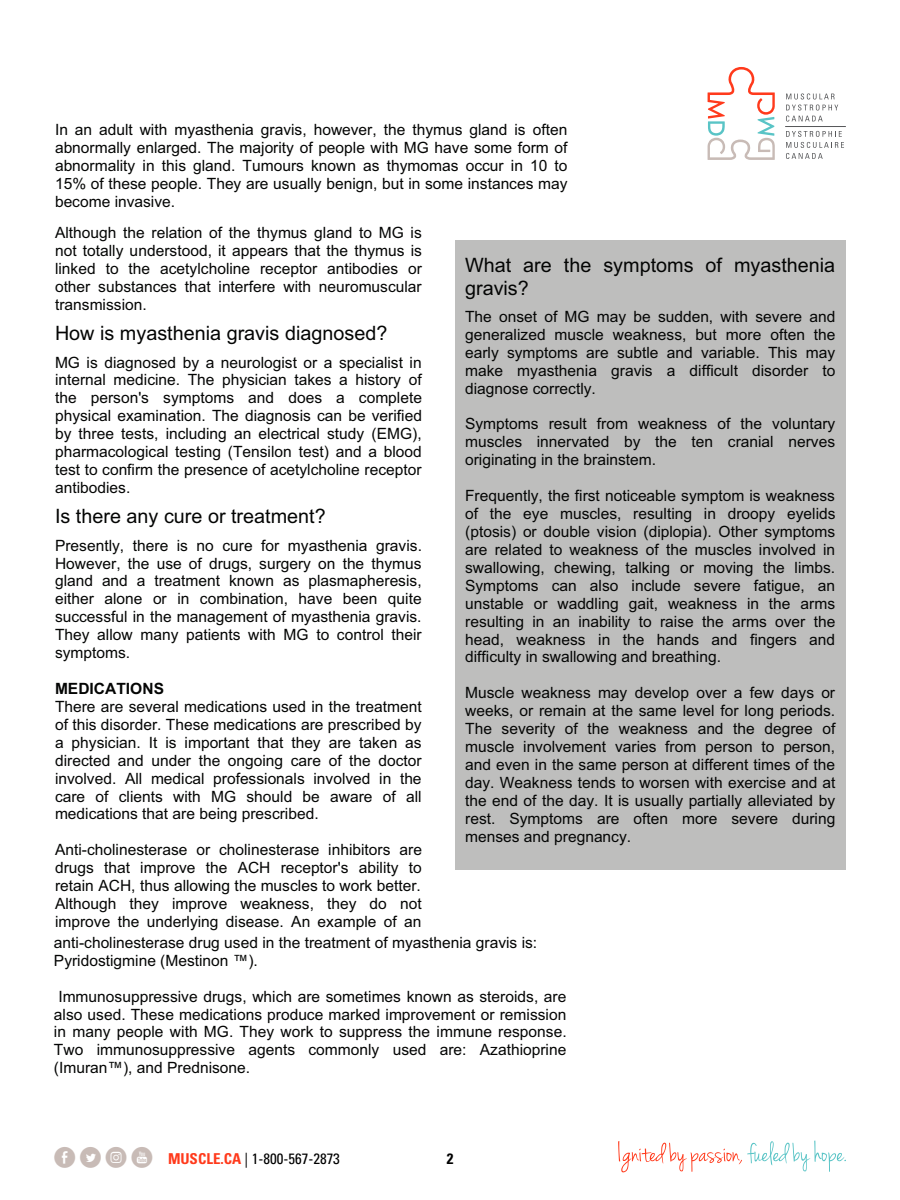
<style>
.page{position:relative;width:900px;height:1200px;background:#fff}
.page>*{position:absolute;margin:0;border:0;box-sizing:border-box;transform-origin:0 0}
.t1{font:20.55px "Social Media Circled";color:#c8bbb6}
.t2{font:19.8px/22.8px "Arial";color:#040504}
.t3{font:15.6px/17.9px "Arial";color:#040504;text-align:justify}
.t4{font:condensed 15px "Univers";color:#000}
.t5{font:700 condensed 15px "Univers";color:#000}
.s1{font-weight:700}
.s2{font-weight:700;color:#ff3a1c}
</style>
<div class="page">
<svg style="left:618px;top:1141px;width:228px;height:31px"></svg>
<svg style="left:708px;top:67px;width:67px;height:93px"></svg>
<svg style="left:785px;top:93px;width:61px;height:66px"></svg>
<div style="left:455px;top:240px;width:391px;height:630px;background:#bebebd"></div>
<p class="t3" style="left:55px;top:121px;width:514px">In an adult with myasthenia gravis, however, the thymus gland is often abnormally enlarged. The majority of people with MG have some form of abnormality in this gland. Tumours known as thymomas occur in 10 to 15% of these people. They are usually benign, but in some instances may become invasive.</p>
<p class="t3" style="left:55px;top:224px;width:369px">Although the relation of the thymus gland to MG is not totally understood, it appears that the thymus is linked to the acetylcholine receptor antibodies or other substances that interfere with neuromuscular transmission.</p>
<p class="t2" style="left:55px;top:322px;width:334px">How is myasthenia gravis diagnosed?</p>
<p class="t3" style="left:55px;top:353px;width:369px">MG is diagnosed by a neurologist or a specialist in internal medicine. The physician takes a history of the person's symptoms and does a complete physical examination. The diagnosis can be verified by three tests, including an electrical study (EMG), pharmacological testing (Tensilon test) and a blood test to confirm the presence of acetylcholine receptor antibodies.</p>
<p class="t2" style="left:55px;top:505px;width:272px">Is there any cure or treatment?</p>
<p class="t3" style="left:55px;top:536px;width:368px">Presently, there is no cure for myasthenia gravis.<br>However, the use of drugs, surgery on the thymus gland and a treatment known as plasmapheresis, either alone or in combination, have been quite successful in the management of myasthenia gravis.<br>They allow many patients with MG to control their symptoms.</p>
<p class="t3" style="left:55px;top:680px;width:368px;text-align:left"><span class="s1">MEDICATIONS<br></span>There are several medications used in the treatment of this disorder. These medications are prescribed by a physician. It is important that they are taken as directed and under the ongoing care of the doctor involved. All medical professionals involved in the care of clients with MG should be aware of all medications that are being prescribed.</p>
<p class="t3" style="left:55px;top:841px;width:368px">Anti-cholinesterase or cholinesterase inhibitors are drugs that improve the ACH receptor's ability to retain ACH, thus allowing the muscles to work better.<br>Although they improve weakness, they do not improve the underlying disease. An example of an</p>
<p class="t2" style="left:465px;top:254px;width:372px">What are the symptoms of myasthenia gravis?</p>
<p class="t3" style="left:465px;top:308px;width:372px">The onset of MG may be sudden, with severe and generalized muscle weakness, but more often the early symptoms are subtle and variable. This may make myasthenia gravis a difficult disorder to diagnose correctly.</p>
<p class="t3" style="left:465px;top:415px;width:372px">Symptoms result from weakness of the voluntary muscles innervated by the ten cranial nerves originating in the brainstem.</p>
<p class="t3" style="left:465px;top:487px;width:372px">Frequently, the first noticeable symptom is weakness of the eye muscles, resulting in droopy eyelids (ptosis) or double vision (diplopia). Other symptoms are related to weakness of the muscles involved in swallowing, chewing, talking or moving the limbs.<br>Symptoms can also include severe fatigue, an unstable or waddling gait, weakness in the arms resulting in an inability to raise the arms over the head, weakness in the hands and fingers and difficulty in swallowing and breathing.</p>
<p class="t3" style="left:465px;top:684px;width:372px">Muscle weakness may develop over a few days or weeks, or remain at the same level for long periods.<br>The severity of the weakness and the degree of muscle involvement varies from person to person, and even in the same person at different times of the day. Weakness tends to worsen with exercise and at the end of the day. It is usually partially alleviated by rest. Symptoms are often more severe during menses and pregnancy.</p>
<p class="t3" style="left:54px;top:934px;width:485px">anti-cholinesterase drug used in the treatment of myasthenia gravis is:<br>Pyridostigmine (Mestinon ™).</p>
<p class="t3" style="left:54px;top:987px;width:514px">Immunosuppressive drugs, which are sometimes known as steroids, are also used. These medications produce marked improvement or remission in many people with MG. They work to suppress the immune response.<br>Two immunosuppressive agents commonly used are: Azathioprine (Imuran™), and Prednisone.</p>
<p class="t1" style="left:54px;top:1147px;width:101px">EDQP</p>
<p class="t4" style="left:168px;top:1149px;width:173px"><span class="s2">MUSCLE.CA</span> | 1-800-567-2873</p>
<p class="t5" style="left:447px;top:1149px;width:8px">2</p>
</div>
